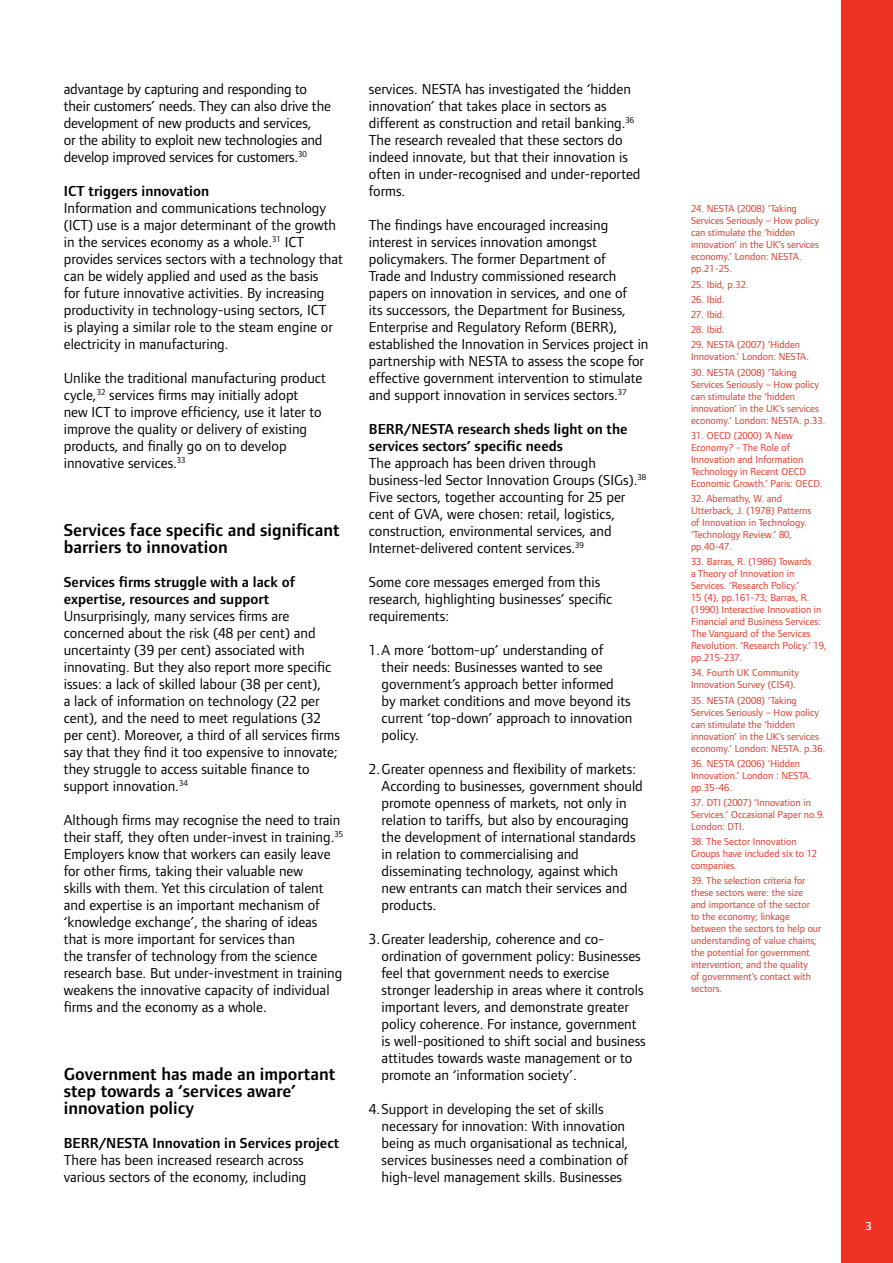
<style>
.page{position:relative;width:893px;height:1263px;background:#fff}
.page>*{position:absolute;margin:0;border:0;box-sizing:border-box;transform-origin:0 0}
.t1{font:600 18px/17px "Foundry Form Sans";color:#000}
.t2{font:15px/17px "Foundry Form Sans";color:#000}
.t3{font:600 15px/17px "Foundry Form Sans";color:#000}
.t4{font:600 12px "Foundry Form Sans";color:#fff}
.t5{font:10.5px/12px "Foundry Form Sans";color:#ee3224}
</style>
<div class="page">
<div style="left:842px;top:0;width:51px;height:1263px;background:#ee3224"></div>
<p class="t2" style="left:64px;top:80px;width:269px">advantage by capturing and responding to their customers’ needs. They can also drive the development of new products and services,<br>or the ability to exploit new technologies and develop improved services for customers.<sup>30</sup></p>
<p class="t3" style="left:64px;top:182px;width:147px">ICT triggers innovation</p>
<p class="t2" style="left:64px;top:199px;width:281px">Information and communications technology (ICT) use is a major determinant of the growth in the services economy as a whole.<sup>31</sup> ICT provides services sectors with a technology that can be widely applied and used as the basis<br>for future innovative activities. By increasing productivity in technology-using sectors, ICT<br>is playing a similar role to the steam engine or electricity in manufacturing.</p>
<p class="t2" style="left:64px;top:369px;width:264px">Unlike the traditional manufacturing product cycle,<sup>32</sup> services firms may initially adopt new ICT to improve efficiency, use it later to improve the quality or delivery of existing products, and finally go on to develop innovative services.<sup>33</sup></p>
<p class="t1" style="left:64px;top:521px;width:277px">Services face specific and significant barriers to innovation</p>
<p class="t3" style="left:64px;top:573px;width:233px">Services firms struggle with a lack of expertise, resources and support</p>
<p class="t2" style="left:64px;top:607px;width:278px">Unsurprisingly, many services firms are concerned about the risk (48 per cent) and uncertainty (39 per cent) associated with innovating. But they also report more specific issues: a lack of skilled labour (38 per cent),<br>a lack of information on technology (22 per cent), and the need to meet regulations (32 per cent). Moreover, a third of all services firms say that they find it too expensive to innovate; they struggle to access suitable finance to support innovation.<sup>34</sup></p>
<p class="t2" style="left:64px;top:811px;width:281px">Although firms may recognise the need to train their staff, they often under-invest in training.<sup>35<br></sup>Employers know that workers can easily leave for other firms, taking their valuable new<br>skills with them. Yet this circulation of talent and expertise is an important mechanism of ‘knowledge exchange’, the sharing of ideas that is more important for services than<br>the transfer of technology from the science research base. But under-investment in training weakens the innovative capacity of individual firms and the economy as a whole.</p>
<p class="t1" style="left:64px;top:1065px;width:273px">Government has made an important step towards a ‘services aware’ innovation policy</p>
<p class="t3" style="left:64px;top:1135px;width:277px">BERR/NESTA Innovation in Services project</p>
<p class="t2" style="left:64px;top:1151px;width:244px">There has been increased research across various sectors of the economy, including</p>
<p class="t2" style="left:369px;top:80px;width:273px">services. NESTA has investigated the ‘hidden innovation’ that takes place in sectors as different as construction and retail banking.<sup>36<br></sup>The research revealed that these sectors do indeed innovate, but that their innovation is often in under-recognised and under-reported forms.</p>
<p class="t2" style="left:369px;top:216px;width:281px">The findings have encouraged increasing interest in services innovation amongst policymakers. The former Department of<br>Trade and Industry commissioned research papers on innovation in services, and one of<br>its successors, the Department for Business, Enterprise and Regulatory Reform (BERR), established the Innovation in Services project in partnership with NESTA to assess the scope for effective government intervention to stimulate and support innovation in services sectors.<sup>37</sup></p>
<p class="t3" style="left:369px;top:420px;width:260px">BERR/NESTA research sheds light on the services sectors’ specific needs</p>
<p class="t2" style="left:369px;top:454px;width:279px">The approach has been driven through business-led Sector Innovation Groups (SIGs).<sup>38<br></sup>Five sectors, together accounting for 25 per cent of GVA, were chosen: retail, logistics, construction, environmental services, and Internet-delivered content services.<sup>39</sup></p>
<p class="t2" style="left:369px;top:573px;width:245px">Some core messages emerged from this research, highlighting businesses’ specific requirements:</p>
<p class="t2" style="left:382px;top:641px;width:252px;text-indent:-13px">1.A more ‘bottom-up’ understanding of their needs: Businesses wanted to see government’s approach better informed<br>by market conditions and move beyond its current ‘top-down’ approach to innovation policy.</p>
<p class="t2" style="left:382px;top:760px;width:263px;text-indent:-13px">2.Greater openness and flexibility of markets:<br>According to businesses, government should promote openness of markets, not only in relation to tariffs, but also by encouraging the development of international standards in relation to commercialising and disseminating technology, against which new entrants can match their services and products.</p>
<p class="t2" style="left:382px;top:930px;width:266px;text-indent:-13px">3.Greater leadership, coherence and co&shy;ordination of government policy: Businesses feel that government needs to exercise stronger leadership in areas where it controls important levers, and demonstrate greater policy coherence. For instance, government is well-positioned to shift social and business attitudes towards waste management or to promote an ‘information society’.</p>
<p class="t2" style="left:382px;top:1100px;width:248px;text-indent:-13px">4.Support in developing the set of skills necessary for innovation: With innovation being as much organisational as technical, services businesses need a combination of high-level management skills. Businesses</p>
<p class="t5" style="left:691px;top:203px;width:130px">24. NESTA (2008) ‘Taking<br>Services Seriously – How policy can stimulate the ‘hidden innovation’ in the UK’s services economy.’ London: NESTA. pp.21-25.</p>
<p class="t5" style="left:691px;top:278px;width:59px">25. Ibid, p.32.</p>
<p class="t5" style="left:691px;top:293px;width:35px">26. Ibid.</p>
<p class="t5" style="left:691px;top:308px;width:35px">27. Ibid.</p>
<p class="t5" style="left:691px;top:324px;width:35px">28. Ibid.</p>
<p class="t5" style="left:691px;top:339px;width:120px">29. NESTA (2007) ‘Hidden<br>Innovation.’ London: NESTA.</p>
<p class="t5" style="left:691px;top:366px;width:136px">30. NESTA (2008) ‘Taking<br>Services Seriously – How policy can stimulate the ‘hidden innovation’ in the UK’s services economy.’ London: NESTA. p.33.</p>
<p class="t5" style="left:691px;top:429px;width:133px">31. OECD (2000) ‘A New<br>Economy? - The Role of<br>Innovation and Information<br>Technology in Recent OECD<br>Economic Growth.’ Paris: OECD.</p>
<p class="t5" style="left:691px;top:492px;width:122px">32. Abernathy, W. and<br>Utterback, J. (1978) Patterns of Innovation in Technology. ‘Technology Review.’ 80, pp.40-47.</p>
<p class="t5" style="left:691px;top:556px;width:137px">33. Barras, R. (1986) Towards<br>a Theory of Innovation in<br>Services. ‘Research Policy.’<br>15 (4), pp.161-73; Barras, R. (1990) Interactive Innovation in<br>Financial and Business Services:<br>The Vanguard of the Services<br>Revolution. ‘Research Policy.’ 19, pp.215-237.</p>
<p class="t5" style="left:691px;top:667px;width:110px">34. Fourth UK Community<br>Innovation Survey (CIS4).</p>
<p class="t5" style="left:691px;top:694px;width:136px">35. NESTA (2008) ‘Taking<br>Services Seriously – How policy can stimulate the ‘hidden innovation’ in the UK’s services economy.’ London: NESTA. p.36.</p>
<p class="t5" style="left:691px;top:757px;width:122px">36. NESTA (2006) ‘Hidden<br>Innovation.’ London : NESTA. pp.35-46.</p>
<p class="t5" style="left:691px;top:796px;width:135px">37. DTI (2007) ‘Innovation in<br>Services.’ Occasional Paper no.9.<br>London: DTI.</p>
<p class="t5" style="left:691px;top:836px;width:128px">38. The Sector Innovation<br>Groups have included six to 12 companies.</p>
<p class="t5" style="left:691px;top:875px;width:132px">39. The selection criteria for these sectors were: the size<br>and importance of the sector<br>to the economy; linkage between the sectors to help our understanding of value chains; the potential for government intervention; and the quality<br>of government’s contact with sectors.</p>
<p class="t4" style="left:866px;top:1219px;width:7px">3</p>
</div>
